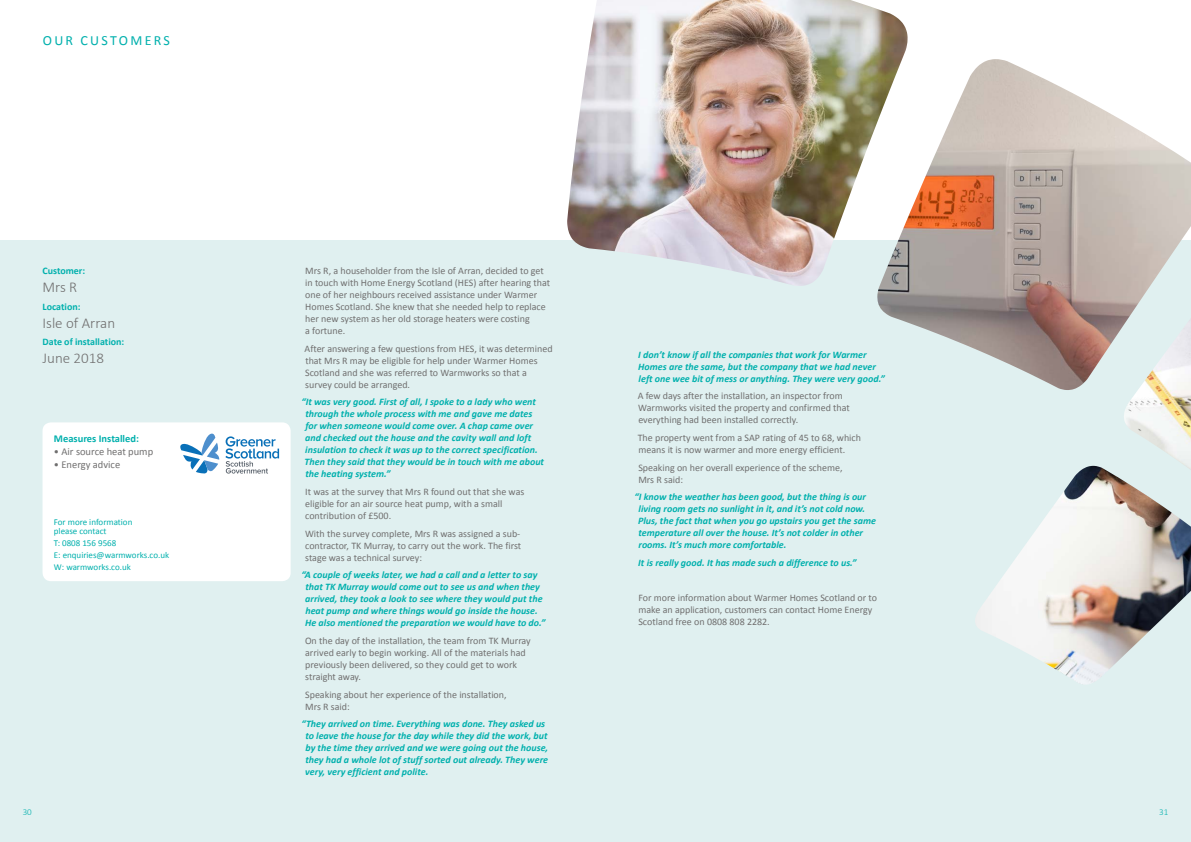
<style>
.page{position:relative;width:1191px;height:842px;background:#fff}
.page>*{position:absolute;margin:0;border:0;box-sizing:border-box;transform-origin:0 0}
.t1{font:300 15px "Calibri";color:#706f6f}
.t2{font:14px "Calibri";letter-spacing:.165em;color:#00b0ad}
.t3{font:10.5px "Calibri";color:#706f6f}
.t4{font:700 10.5px "Calibri";color:#00b0ad}
.t5{font:10px/12px "Calibri";color:#706f6f}
.t6{font:italic 700 10px/12px "Calibri";color:#00b0ad}
.t7{font:700 10px "Calibri";color:#00b0ad}
.t8{font:9px/11.8px "Calibri";color:#00b0ad}
.t9{font:300 9px "Calibri";color:#00b0ad}
</style>
<div class="page">
<div style="left:0;top:241px;width:1191px;height:601px;background:#e0f0f0"></div>
<img style="left:877px;top:59px;width:314px;height:331px">
<img style="left:567px;top:0;width:340px;height:286px">
<div style="left:43px;top:422px;width:248px;height:159px;background:#fff;border-radius:9px"></div>
<svg style="left:225px;top:436px;width:54px;height:38px"></svg>
<svg style="left:180px;top:434px;width:39px;height:40px"></svg>
<img style="left:1123px;top:318px;width:68px;height:148px">
<img style="left:975px;top:466px;width:216px;height:218px">
<h2 class="t2" style="left:43px;top:31px;width:129px">OUR CUSTOMERS</h2>
<p class="t7" style="left:43px;top:264px;width:44px">Customer:</p>
<h1 class="t1" style="left:43px;top:278px;width:36px">Mrs R</h1>
<p class="t7" style="left:43px;top:300px;width:40px">Location:</p>
<h1 class="t1" style="left:43px;top:313px;width:74px">Isle of Arran</h1>
<p class="t7" style="left:43px;top:336px;width:83px">Date of installation:</p>
<h1 class="t1" style="left:43px;top:349px;width:63px">June 2018</h1>
<p class="t4" style="left:54px;top:431px;width:87px">Measures Installed:</p>
<p class="t3" style="left:54px;top:444px;width:101px">• Air source heat pump</p>
<p class="t3" style="left:54px;top:457px;width:68px">• Energy advice</p>
<p class="t8" style="left:54px;top:518px;width:80px;line-height:9px">For more information please contact</p>
<p class="t8" style="left:54px;top:537px;width:117px">T: 0808 156 9568<br>E: enquiries@warmworks.co.uk<br>W: warmworks.co.uk</p>
<p class="t5" style="left:305px;top:265px;width:246px">Mrs R, a householder from the Isle of Arran, decided to get in touch with Home Energy Scotland (HES) after hearing that one of her neighbours received assistance under Warmer Homes Scotland. She knew that she needed help to replace her new system as her old storage heaters were costing<br>a fortune.</p>
<p class="t5" style="left:304px;top:342px;width:249px">After answering a few questions from HES, it was determined that Mrs R may be eligible for help under Warmer Homes Scotland and she was referred to Warmworks so that a survey could be arranged.</p>
<p class="t6" style="left:305px;top:396px;width:241px;text-indent:-3px">“It was very good. First of all, I spoke to a lady who went through the whole process with me and gave me dates for when someone would come over. A chap came over and checked out the house and the cavity wall and loft insulation to check it was up to the correct specification.<br>Then they said that they would be in touch with me about the heating system.”</p>
<p class="t5" style="left:305px;top:486px;width:221px">It was at the survey that Mrs R found out that she was eligible for an air source heat pump, with a small contribution of £500.</p>
<p class="t5" style="left:305px;top:527px;width:218px;text-align:justify">With the survey complete, Mrs R was assigned a sub&shy;contractor, TK Murray, to carry out the work. The first stage was a technical survey:</p>
<p class="t6" style="left:305px;top:569px;width:242px;text-indent:-4px">“A couple of weeks later, we had a call and a letter to say that TK Murray would come out to see us and when they arrived, they took a look to see where they would put the heat pump and where things would go inside the house.<br>He also mentioned the preparation we would have to do.”</p>
<p class="t5" style="left:305px;top:635px;width:227px">On the day of the installation, the team from TK Murray arrived early to begin working. All of the materials had previously been delivered, so they could get to work straight away.</p>
<p class="t5" style="left:305px;top:688px;width:203px">Speaking about her experience of the installation,<br>Mrs R said:</p>
<p class="t6" style="left:305px;top:718px;width:244px;text-indent:-4px">“They arrived on time. Everything was done. They asked us to leave the house for the day while they did the work, but by the time they arrived and we were going out the house, they had a whole lot of stuff sorted out already. They were very, very efficient and polite.</p>
<p class="t6" style="left:638px;top:348px;width:248px">I don’t know if all the companies that work for Warmer<br>Homes are the same, but the company that we had never left one wee bit of mess or anything. They were very good.”</p>
<p class="t5" style="left:638px;top:390px;width:214px">A few days after the installation, an inspector from<br>Warmworks visited the property and confirmed that everything had been installed correctly.</p>
<p class="t5" style="left:638px;top:432px;width:225px">The property went from a SAP rating of 45 to 68, which means it is now warmer and more energy efficient.</p>
<p class="t5" style="left:638px;top:461px;width:206px">Speaking on her overall experience of the scheme,<br>Mrs R said:</p>
<p class="t6" style="left:638px;top:491px;width:239px;text-indent:-4px">“I know the weather has been good, but the thing is our living room gets no sunlight in it, and it’s not cold now.<br>Plus, the fact that when you go upstairs you get the same temperature all over the house. It’s not colder in other rooms. It’s much more comfortable.</p>
<p class="t6" style="left:638px;top:557px;width:220px">It is really good. It has made such a difference to us.”</p>
<p class="t5" style="left:638px;top:592px;width:240px">For more information about Warmer Homes Scotland or to make an application, customers can contact Home Energy<br>Scotland free on 0808 808 2282.</p>
<p class="t9" style="left:23px;top:806px;width:11px">30</p>
<p class="t9" style="left:1159px;top:806px;width:11px">31</p>
</div>
